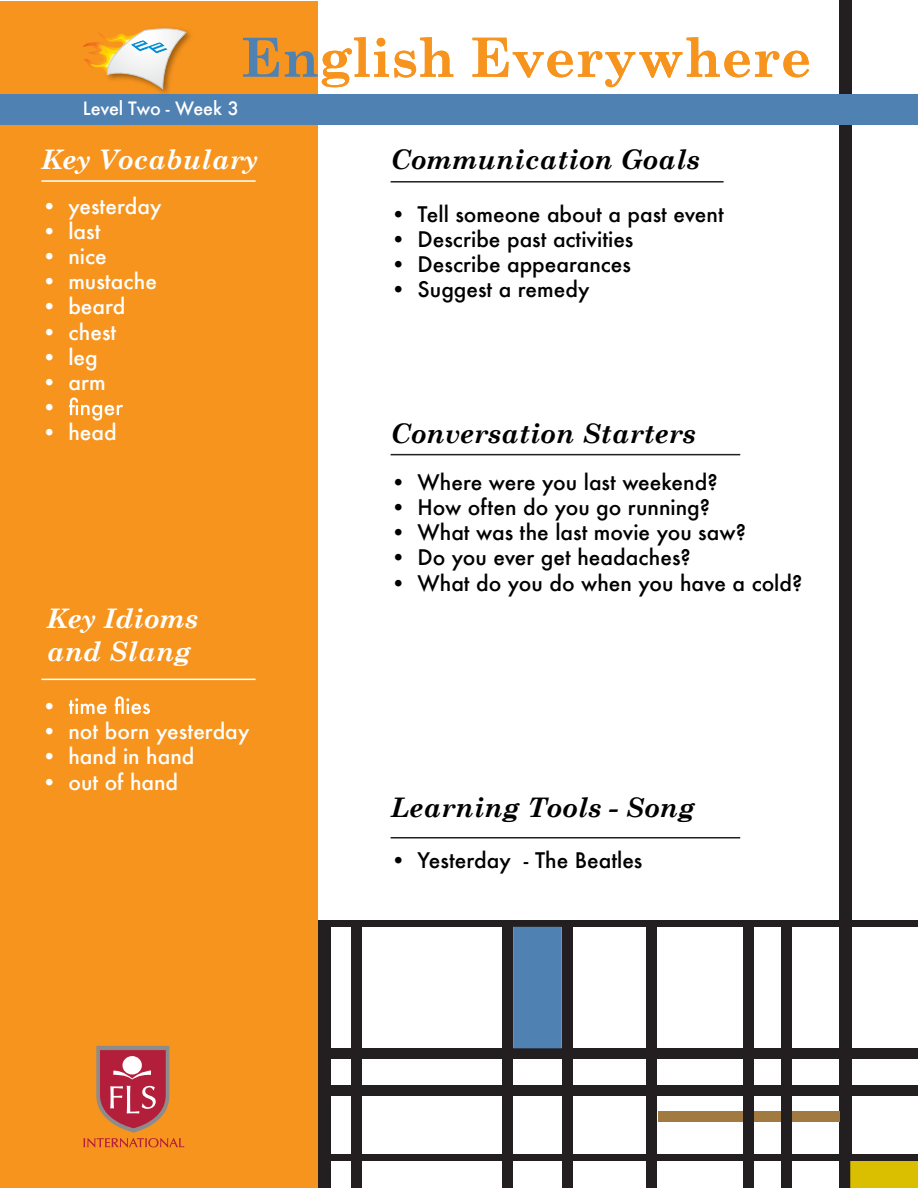
<style>
.page{position:relative;width:918px;height:1188px;background:#fff}
.page>*{position:absolute;margin:0;border:0;box-sizing:border-box;transform-origin:0 0}
.t1{font:700 54px "Century Schoolbook";color:#f7941e}
.t2{font:italic 700 27px "Century Schoolbook";color:#000}
.t3{font:italic 700 27px/32.4px "Century Schoolbook";color:#fff}
.t4{font:500 21px "Futura";color:#000}
.t5{font:500 21px/25.2px "Futura";color:#fff}
.t6{font:500 18px "Futura";letter-spacing:-.02em;color:#fff}
.s1{color:#4f81b3}
</style>
<div class="page">
<div style="left:319px;top:920px;width:12px;height:268px;background:#231f20"></div>
<div style="left:351px;top:925px;width:11px;height:263px;background:#231f20"></div>
<div style="left:840px;top:0;width:12px;height:1188px;background:#231f20"></div>
<div style="left:0;top:1048px;width:918px;height:11px;background:#231f20"></div>
<div style="left:658px;top:1111px;width:182px;height:10px;background:#a17a41"></div>
<div style="left:319px;top:920px;width:599px;height:7px;background:#231f20"></div>
<div style="left:502px;top:925px;width:11px;height:263px;background:#231f20"></div>
<div style="left:562px;top:927px;width:11px;height:261px;background:#231f20"></div>
<div style="left:646px;top:925px;width:11px;height:263px;background:#231f20"></div>
<div style="left:513px;top:927px;width:49px;height:121px;background:#4f81b3;border:2px solid #4f81b3"></div>
<div style="left:319px;top:1085px;width:599px;height:10px;background:#231f20"></div>
<div style="left:320px;top:1154px;width:598px;height:7px;background:#231f20"></div>
<div style="left:743px;top:925px;width:11px;height:263px;background:#231f20"></div>
<div style="left:781px;top:920px;width:11px;height:268px;background:#231f20"></div>
<div style="left:850px;top:1161px;width:68px;height:27px;background:#dabe00"></div>
<div style="left:1px;top:1px;width:317px;height:1186px;background:#f7941e"></div>
<div style="left:0;top:94px;width:917px;height:31px;background:#4f81b3"></div>
<hr style="left:41px;top:180px;width:215px;height:2px;background:#fff">
<hr style="left:41px;top:679px;width:215px;height:1px;background:#fff">
<svg style="left:84px;top:1046px;width:100px;height:101px"></svg>
<svg style="left:69px;top:397px;width:54px;height:24px"></svg>
<svg style="left:69px;top:696px;width:81px;height:18px"></svg>
<hr style="left:391px;top:181px;width:333px;height:2px;background:#231f20">
<hr style="left:391px;top:454px;width:349px;height:1px;background:#231f20">
<hr style="left:391px;top:837px;width:349px;height:1px;background:#231f20">
<img style="left:158px;top:31px;width:33px;height:63px">
<svg style="left:83px;top:28px;width:104px;height:62px"></svg>
<h1 class="t1" style="left:241px;top:25px;width:572px"><span class="s1">En</span>glish Everywhere</h1>
<p class="t6" style="left:83px;top:96px;width:158px">Level Two - Week 3</p>
<p class="t3" style="left:41px;top:143px;width:218px">Key Vocabulary</p>
<p class="t5" style="left:41px;top:193px;width:122px">• yesterday</p>
<p class="t5" style="left:41px;top:218px;width:61px">• last</p>
<p class="t5" style="left:41px;top:243px;width:67px">• nice</p>
<p class="t5" style="left:41px;top:268px;width:117px">• mustache</p>
<p class="t5" style="left:41px;top:294px;width:86px">• beard</p>
<p class="t5" style="left:41px;top:319px;width:76px">• chest</p>
<p class="t5" style="left:41px;top:344px;width:58px">• leg</p>
<p class="t5" style="left:41px;top:369px;width:66px">• arm •</p>
<p class="t5" style="left:41px;top:420px;width:77px">• head</p>
<p class="t3" style="left:47px;top:602px;width:153px">Key Idioms and Slang</p>
<p class="t5" style="left:41px;top:693px;width:17px">•</p>
<p class="t5" style="left:41px;top:718px;width:210px">• not born yesterday</p>
<p class="t5" style="left:41px;top:744px;width:155px">• hand in hand</p>
<p class="t5" style="left:41px;top:769px;width:138px">• out of hand</p>
<p class="t2" style="left:391px;top:143px;width:311px">Communication Goals</p>
<p class="t4" style="left:391px;top:199px;width:335px">• Tell someone about a past event</p>
<p class="t4" style="left:391px;top:225px;width:244px">• Describe past activities</p>
<p class="t4" style="left:391px;top:250px;width:242px">• Describe appearances</p>
<p class="t4" style="left:391px;top:275px;width:200px">• Suggest a remedy</p>
<p class="t2" style="left:391px;top:416px;width:307px">Conversation Starters</p>
<p class="t4" style="left:391px;top:468px;width:329px">• Where were you last weekend?</p>
<p class="t4" style="left:391px;top:493px;width:321px">• How often do you go running?</p>
<p class="t4" style="left:391px;top:518px;width:357px">• What was the last movie you saw?</p>
<p class="t4" style="left:391px;top:543px;width:302px">• Do you ever get headaches?</p>
<p class="t4" style="left:391px;top:568px;width:413px">• What do you do when you have a cold?</p>
<p class="t2" style="left:391px;top:790px;width:306px">Learning Tools - Song</p>
<p class="t4" style="left:391px;top:846px;width:253px">• Yesterday - The Beatles</p>
</div>
